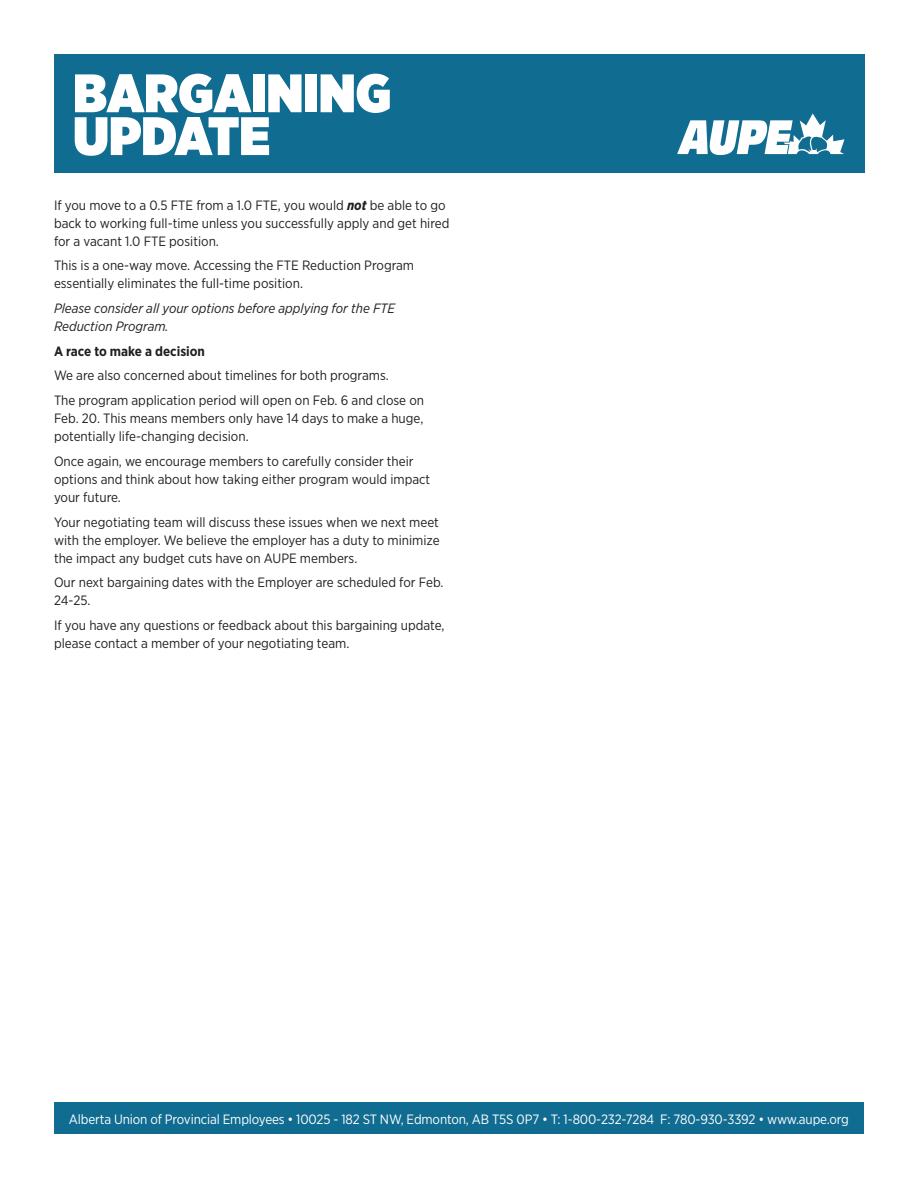
<style>
.page{position:relative;width:918px;height:1188px;background:#fff}
.page>*{position:absolute;margin:0;border:0;box-sizing:border-box;transform-origin:0 0}
.t1{font:900 54px/42.8px "Gotham Narrow";color:#fff}
.t2{font:13.5px/18px "Gotham Narrow";color:#231f20}
.t3{font:13.5px "Gotham Narrow";letter-spacing:-.01em;color:#fff}
.t4{font:italic 13.5px/18px "Gotham Narrow";color:#231f20}
.t5{font:700 13.5px "Gotham Narrow";color:#231f20}
.s1{font-weight:700;font-style:italic}
</style>
<div class="page">
<div style="left:54px;top:54px;width:810px;height:118px;background:#106c91"></div>
<div style="left:54px;top:1102px;width:810px;height:32px;background:#106c91"></div>
<svg style="left:677px;top:114px;width:168px;height:41px"></svg>
<h1 class="t1" style="left:73px;top:71px;width:319px">BARGAINING<br>UPDATE</h1>
<p class="t2" style="left:54px;top:196px;width:397px">If you move to a 0.5 FTE from a 1.0 FTE, you would <span class="s1">not</span> be able to go back to working full-time unless you successfully apply and get hired for a vacant 1.0 FTE position.</p>
<p class="t2" style="left:54px;top:256px;width:362px">This is a one-way move. Accessing the FTE Reduction Program essentially eliminates the full-time position.</p>
<p class="t4" style="left:54px;top:299px;width:342px">Please consider all your options before applying for the FTE<br>Reduction Program.</p>
<p class="t5" style="left:54px;top:342px;width:153px">A race to make a decision</p>
<p class="t2" style="left:54px;top:363px;width:372px;line-height:24.8px">We are also concerned about timelines for both programs.<br>The program application period will open on Feb. 6 and close on</p>
<p class="t2" style="left:54px;top:409px;width:371px">Feb. 20. This means members only have 14 days to make a huge, potentially life-changing decision.</p>
<p class="t2" style="left:54px;top:452px;width:378px">Once again, we encourage members to carefully consider their options and think about how taking either program would impact your future.</p>
<p class="t2" style="left:54px;top:513px;width:387px;text-align:justify">Your negotiating team will discuss these issues when we next meet with the employer. We believe the employer has a duty to minimize the impact any budget cuts have on AUPE members.</p>
<p class="t2" style="left:54px;top:573px;width:391px">Our next bargaining dates with the Employer are scheduled for Feb.<br>24-25.</p>
<p class="t2" style="left:54px;top:616px;width:392px">If you have any questions or feedback about this bargaining update, please contact a member of your negotiating team.</p>
<p class="t3" style="left:69px;top:1110px;width:782px">Alberta Union of Provincial Employees • 10025 - 182 ST NW, Edmonton, AB T5S 0P7 • T: 1-800-232-7284 F: 780-930-3392 • www.aupe.org</p>
</div>
